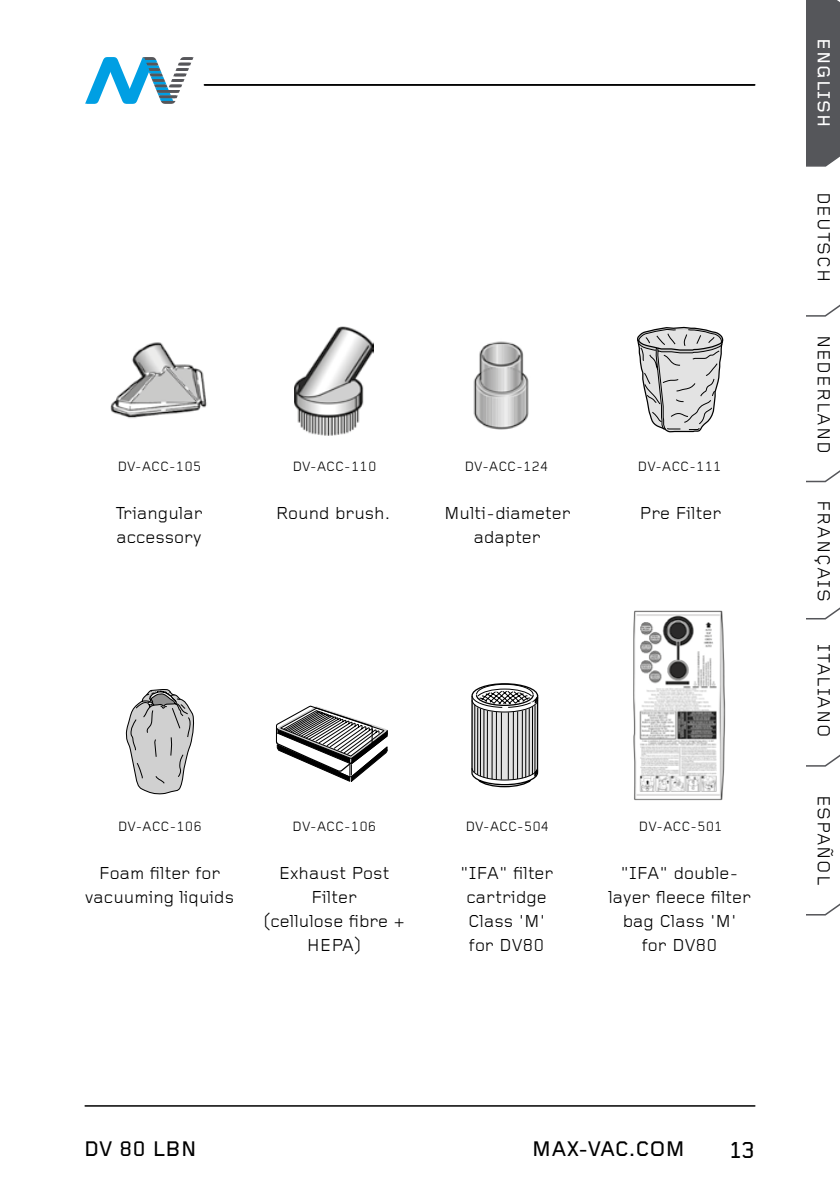
<style>
.page{position:relative;width:840px;height:1191px;background:#fff}
.page>*{position:absolute;margin:0;border:0;box-sizing:border-box;transform-origin:0 0}
.t1{font:500 24px "Foundry Gridnik";color:#000}
.t2{font:500 22px "Foundry Gridnik";color:#000}
.t3{font:18.2px "Foundry Gridnik";letter-spacing:.055em;color:#000}
.t4{font:500 18.2px "Foundry Gridnik";letter-spacing:.055em;color:#fff}
.t5{font:18px/24px "Foundry Gridnik";color:#000;text-align:center}
.t6{font:14px "Foundry Gridnik";color:#000}
</style>
<div class="page">
<hr style="left:85px;top:1105px;width:669px;height:1px;background:#000">
<svg style="left:806px;top:0;width:33px;height:916px"></svg>
<hr style="left:204px;top:84px;width:550px;height:2px;background:#000">
<svg style="left:85px;top:57px;width:108px;height:47px"></svg>
<img style="left:633px;top:610px;width:93px;height:191px">
<img style="left:473px;top:341px;width:56px;height:89px">
<img style="left:110px;top:342px;width:97px;height:77px">
<img style="left:294px;top:327px;width:79px;height:109px">
<svg style="left:471px;top:683px;width:67px;height:105px"></svg>
<svg style="left:125px;top:689px;width:69px;height:105px"></svg>
<svg style="left:275px;top:706px;width:112px;height:76px"></svg>
<svg style="left:637px;top:326px;width:86px;height:107px"></svg>
<p class="t4" style="left:833px;top:38px;width:90px;rotate:90deg">ENGLISH</p>
<p class="t3" style="left:833px;top:191px;width:92px;rotate:90deg">DEUTSCH</p>
<p class="t3" style="left:833px;top:334px;width:121px;rotate:90deg">NEDERLAND</p>
<p class="t6" style="left:117px;top:459px;width:86px">DV-ACC-105</p>
<p class="t6" style="left:292px;top:459px;width:86px">DV-ACC-110</p>
<p class="t6" style="left:464px;top:459px;width:86px">DV-ACC-124</p>
<p class="t6" style="left:637px;top:459px;width:86px">DV-ACC-111</p>
<p class="t5" style="left:115px;top:502px;width:89px;text-align:left">Triangular accessory</p>
<p class="t5" style="left:275px;top:502px;width:116px">Round brush.</p>
<p class="t5" style="left:444px;top:502px;width:128px">Multi-diameter adapter</p>
<p class="t5" style="left:639px;top:502px;width:83px">Pre Filter</p>
<p class="t3" style="left:833px;top:500px;width:103px;rotate:90deg">FRANÇAIS</p>
<p class="t3" style="left:833px;top:644px;width:95px;rotate:90deg">ITALIANO</p>
<p class="t6" style="left:118px;top:819px;width:86px">DV-ACC-106</p>
<p class="t5" style="left:85px;top:862px;width:151px">Foam filter for vacuuming liquids</p>
<p class="t6" style="left:292px;top:819px;width:86px">DV-ACC-106</p>
<p class="t5" style="left:263px;top:862px;width:143px">Exhaust Post<br>Filter<br>(cellulose fibre +<br>HEPA)</p>
<p class="t6" style="left:465px;top:819px;width:86px">DV-ACC-504</p>
<p class="t5" style="left:460px;top:862px;width:95px">"IFA" filter cartridge<br>Class 'M' for DV80</p>
<p class="t6" style="left:638px;top:819px;width:86px">DV-ACC-501</p>
<p class="t5" style="left:608px;top:862px;width:144px">"IFA" double&shy;layer fleece filter bag Class 'M' for DV80</p>
<p class="t3" style="left:833px;top:795px;width:91px;rotate:90deg">ESPAÑOL</p>
<p class="t2" style="left:84px;top:1137px;width:114px">DV 80 LBN</p>
<p class="t2" style="left:531px;top:1137px;width:155px">MAX-VAC.COM</p>
<h1 class="t1" style="left:728px;top:1136px;width:28px">13</h1>
</div>
